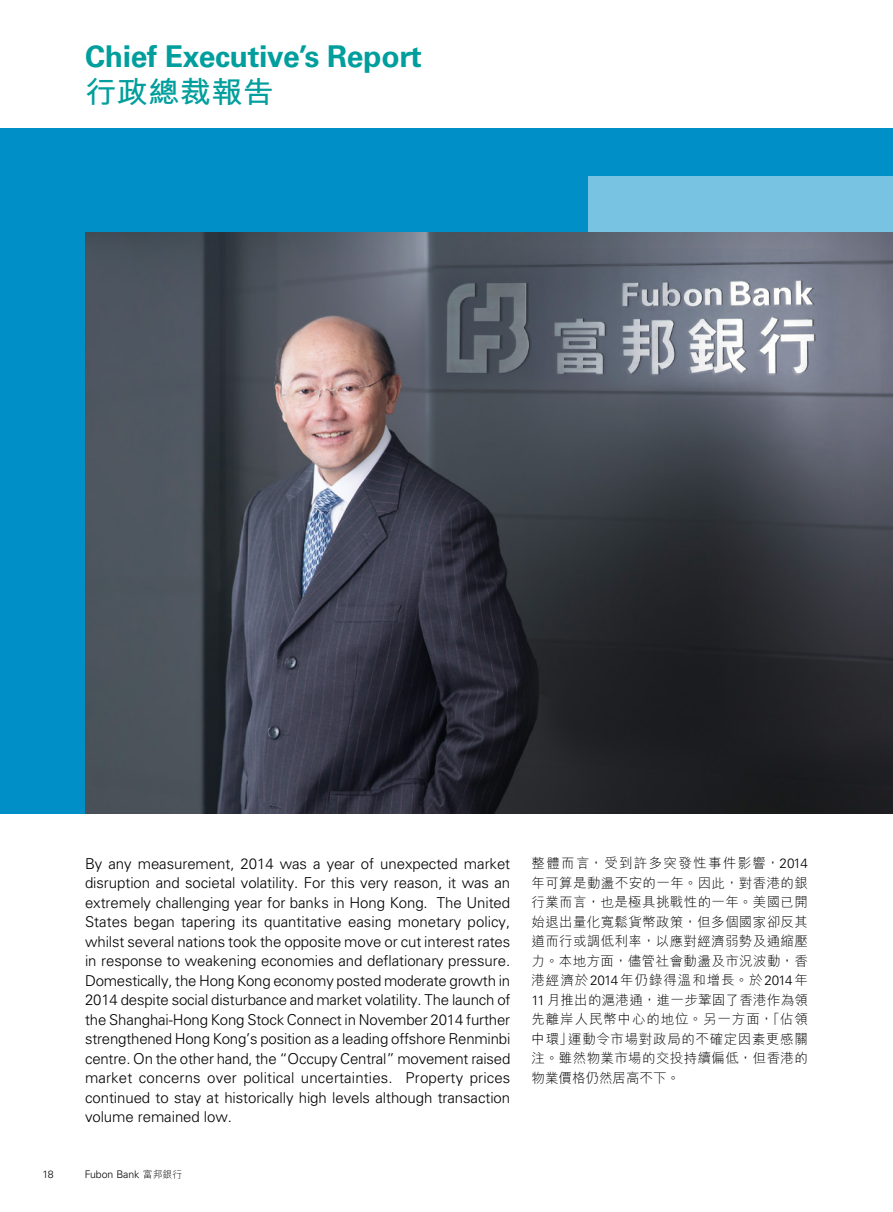
<style>
.page{position:relative;width:893px;height:1212px;background:#fff}
.page>*{position:absolute;margin:0;border:0;box-sizing:border-box;transform-origin:0 0}
.t1{font:700 30px "Univers LT Std";letter-spacing:-.01em;color:#009e9c}
.t2{font:700 30px "M Hei HK";color:#009e9c;scale:1.05 1}
.t3{font:300 15px/19.5px "Univers LT Std";letter-spacing:-.005em;color:#000;text-align:justify}
.t4{font:300 13.5px/19.5px "M Hei HK";letter-spacing:.03em;color:#000;text-align:justify}
.t5{font:300 10.5px "Univers LT Std";color:#000}
.s1{font-family:"Univers LT Std"}
.s2{font-family:"M Hei HK";font-size:9.75px}
</style>
<div class="page">
<div style="left:0;top:128px;width:893px;height:685px;background:#008fc7"></div>
<div style="left:589px;top:176px;width:304px;height:75px;background:#78c3e2"></div>
<img style="left:85px;top:233px;width:808px;height:580px">
<h1 class="t1" style="left:85px;top:39px;width:338px">Chief Executive’s Report</h1>
<h1 class="t2" style="left:85px;top:71px;width:181px">行政總裁報告</h1>
<p class="t3" style="left:85px;top:853px;width:427px">By any measurement, 2014 was a year of unexpected market disruption and societal volatility. For this very reason, it was an extremely challenging year for banks in Hong Kong. The United States began tapering its quantitative easing monetary policy, whilst several nations took the opposite move or cut interest rates in response to weakening economies and deflationary pressure.<br>Domestically, the Hong Kong economy posted moderate growth in 2014 despite social disturbance and market volatility. The launch of the Shanghai-Hong Kong Stock Connect in November 2014 further strengthened Hong Kong’s position as a leading offshore Renminbi centre. On the other hand, the “Occupy Central” movement raised market concerns over political uncertainties. Property prices continued to stay at historically high levels although transaction volume remained low.</p>
<p class="t4" style="left:531px;top:853px;width:278px">整體而言，受到許多突發性事件影響，<span class="s1">2014</span>年可算是動盪不安的一年。因此，對香港的銀行業而言，也是極具挑戰性的一年。美國已開始退出量化寬鬆貨幣政策，但多個國家卻反其道而行或調低利率，以應對經濟弱勢及通縮壓力。本地方面，儘管社會動盪及市況波動，香港經濟於<span class="s1">2014</span>年仍錄得溫和增長。於<span class="s1">2014</span>年<span class="s1">11</span>月推出的滬港通，進一步鞏固了香港作為領先離岸人民幣中心的地位。另一方面，「佔領中環」運動令市場對政局的不確定因素更感關注。雖然物業市場的交投持續偏低，但香港的物業價格仍然居高不下。</p>
<p class="t5" style="left:43px;top:1168px;width:13px">18</p>
<p class="t5" style="left:85px;top:1168px;width:99px">Fubon Bank <span class="s2">富邦銀行</span></p>
</div>
